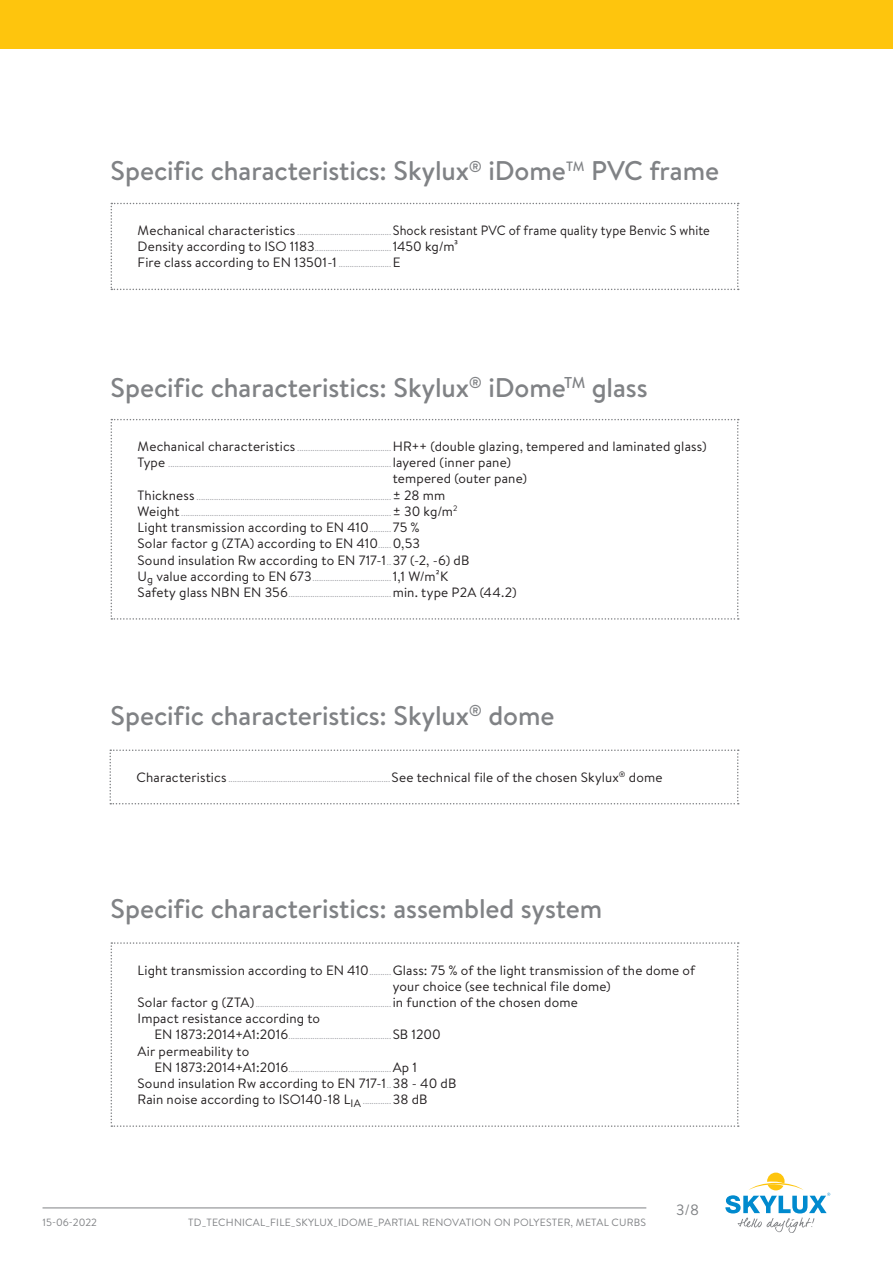
<style>
.page{position:relative;width:893px;height:1263px;background:#fff}
.page>*{position:absolute;margin:0;border:0;box-sizing:border-box;transform-origin:0 0}
.Titel_2{font:500 27px "Brandon Text";letter-spacing:-.005em;color:#808285}
.t1{font:15px "Brandon Text";color:#808285}
.tekst_tabel{font:13.5px "Brandon Text";letter-spacing:.01em;color:#231f20}
.tekst_tabel_zonder_g{font:13.5px "Brandon Text";letter-spacing:.01em;color:#231f20}
.t2{font:10.5px "Brandon Text";letter-spacing:.02em;color:#808285}
.tekst_tabel-2{font:9px "Brandon Text";color:#a8a9ad}
.s1{font-size:9px;color:#a8a9ad}
.s2{font-size:13.5px;color:#231f20}
.s3{font-size:10.8px;color:#231f20}
</style>
<div class="page">
<hr style="left:43px;top:1207px;width:603px;height:1px;background:#808285">
<div style="left:0;top:0;width:893px;height:49px;background:#fec50d"></div>
<svg style="left:111px;top:203px;width:628px;height:87px"></svg>
<svg style="left:111px;top:419px;width:628px;height:201px"></svg>
<svg style="left:109px;top:749px;width:630px;height:55px"></svg>
<svg style="left:725px;top:1172px;width:106px;height:61px"></svg>
<svg style="left:111px;top:942px;width:628px;height:185px"></svg>
<p class="Titel_2" style="left:111px;top:153px;width:610px">Specific characteristics: Skylux<sup>®</sup> iDome<sup>TM</sup> PVC frame</p>
<p class="tekst_tabel" style="left:138px;top:221px;width:574px">Mechanical characteristics <span class="s1">...........................................</span>Shock resistant PVC of frame quality type Benvic S white</p>
<p class="tekst_tabel-2" style="left:138px;top:242px;width:322px"><span class="s2">Density according to ISO 1183</span>................................... <span class="s2">1450 kg/m³</span></p>
<p class="tekst_tabel" style="left:138px;top:253px;width:264px">Fire class according to EN 13501-1 <span class="s1">........................</span> E</p>
<p class="Titel_2" style="left:111px;top:369px;width:539px">Specific characteristics: Skylux<sup>®</sup> iDome<sup>TM</sup> glass</p>
<p class="tekst_tabel" style="left:138px;top:437px;width:571px">Mechanical characteristics <span class="s1">...........................................</span>HR++ (double glazing, tempered and laminated glass)</p>
<p class="tekst_tabel-2" style="left:138px;top:458px;width:375px"><span class="s2">Type</span> ...................................................................................................... <span class="s2">layered (inner pane)</span></p>
<p class="tekst_tabel-2" style="left:138px;top:490px;width:309px"><span class="s2">Thickness</span> ......................................................................................... <span class="s2">± 28 mm</span></p>
<p class="tekst_tabel-2" style="left:138px;top:507px;width:321px"><span class="s2">Weight</span> ................................................................................................ <span class="s2">± 30 kg/m</span><sup>2</sup></p>
<p class="tekst_tabel" style="left:138px;top:518px;width:284px">Light transmission according to EN 410<span class="s1">..........</span>75 %</p>
<p class="tekst_tabel" style="left:138px;top:534px;width:284px">Solar factor g (ZTA) according to EN 410<span class="s1">......</span>0,53</p>
<p class="tekst_tabel" style="left:138px;top:550px;width:333px">Sound insulation Rw according to EN 717-1<span class="s1">..</span>37 (-2, -6) dB</p>
<p class="tekst_tabel-2" style="left:138px;top:571px;width:312px"><span class="s2">U</span><span class="s3">g</span> <span class="s2">value according to EN 673</span>.................................... <span class="s2">1,1 W/m²K</span></p>
<p class="tekst_tabel-2" style="left:138px;top:588px;width:381px"><span class="s2">Safety glass NBN EN 356</span>............................................... <span class="s2">min. type P2A (44.2)</span></p>
<p class="Titel_2" style="left:111px;top:697px;width:445px">Specific characteristics: Skylux<sup>®</sup> dome</p>
<p class="tekst_tabel-2" style="left:136px;top:772px;width:528px"><span class="s2">Characteristics</span> .......................................................................... <span class="s2">See technical file of the chosen Skylux</span><sup>®</sup> <span class="s2">dome</span></p>
<p class="Titel_2" style="left:111px;top:890px;width:493px">Specific characteristics: assembled system</p>
<p class="tekst_tabel" style="left:138px;top:960px;width:559px">Light transmission according to EN 410<span class="s1">..........</span>Glass: 75 % of the light transmission of the dome of</p>
<p class="tekst_tabel_zonder_g" style="left:393px;top:977px;width:220px">your choice (see technical file dome)</p>
<p class="tekst_tabel-2" style="left:138px;top:998px;width:442px"><span class="s2">Solar factor g (ZTA)</span>.............................................................. <span class="s2">in function of the chosen dome</span></p>
<p class="tekst_tabel" style="left:138px;top:1009px;width:184px">Impact resistance according to</p>
<p class="tekst_tabel-2" style="left:155px;top:1030px;width:288px"><span class="s2">EN 1873:2014+A1:2016</span>............................................... <span class="s2">SB 1200</span></p>
<p class="tekst_tabel" style="left:138px;top:1041px;width:113px">Air permeability to</p>
<p class="tekst_tabel-2" style="left:155px;top:1062px;width:264px"><span class="s2">EN 1873:2014+A1:2016</span>............................................... <span class="s2">Ap 1</span></p>
<p class="tekst_tabel" style="left:138px;top:1074px;width:320px">Sound insulation Rw according to EN 717-1<span class="s1">..</span>38 - 40 dB</p>
<p class="tekst_tabel" style="left:138px;top:1090px;width:292px">Rain noise according to ISO140-18 L<sub>IA</sub> <span class="s1">.............</span>38 dB</p>
<p class="t2" style="left:43px;top:1215px;width:56px">15-06-2022</p>
<p class="t2" style="left:188px;top:1215px;width:460px">TD_TECHNICAL_FILE_SKYLUX_IDOME_PARTIAL RENOVATION ON POLYESTER, METAL CURBS</p>
<h2 class="t1" style="left:676px;top:1199px;width:25px">3/8</h2>
</div>
